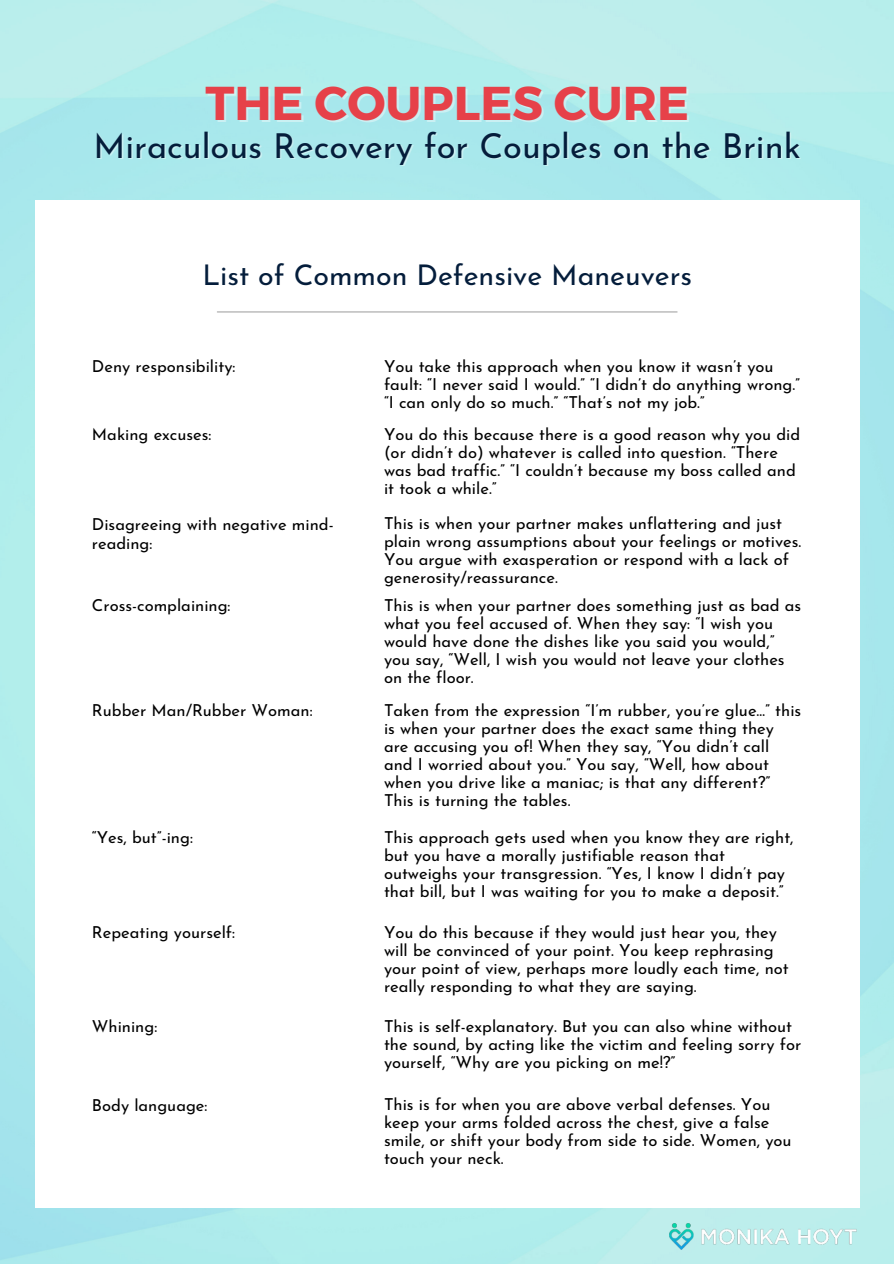
<style>
.page{position:relative;width:894px;height:1264px;background:#fff}
.page>*{position:absolute;margin:0;border:0;box-sizing:border-box;transform-origin:0 0}
.t1{font:700 47.4px "Montserrat";color:#e64149}
.t2{font:34.35px "Josefin Sans";color:#041d3b}
.t3{font:28.5px "Josefin Sans";color:#041d3b}
.t4{font:16.5px/18px "Josefin Sans";color:#000}
</style>
<div class="page">
<img style="left:0;top:0;width:893px;height:1263px">
<div style="left:35px;top:200px;width:824px;height:1007px;background:#fff"></div>
<hr style="left:217px;top:311px;width:460px;height:1px;background:#a6a6a6">
<img style="left:669px;top:1223px;width:190px;height:26px">
<p class="t1" style="left:205px;top:72px;width:485px">THE COUPLES CURE</p>
<p class="t2" style="left:93px;top:132px;width:708px">Miraculous Recovery for Couples on the Brink</p>
<p class="t3" style="left:202px;top:264px;width:491px">List of Common Defensive Maneuvers</p>
<p class="t4" style="left:92px;top:359px;width:145px">Deny responsibility:</p>
<p class="t4" style="left:384px;top:358px;width:417px">You take this approach when you know it wasn’t you fault: “I never said I would.” “I didn’t do anything wrong.” “I can only do so much.” “That’s not my job.”</p>
<p class="t4" style="left:92px;top:427px;width:121px">Making excuses:</p>
<p class="t4" style="left:384px;top:427px;width:417px">You do this because there is a good reason why you did (or didn’t do) whatever is called into question. “There was bad traffic.” “I couldn’t because my boss called and it took a while.”</p>
<p class="t4" style="left:92px;top:516px;width:243px;line-height:19.2px">Disagreeing with negative mind&shy;reading:</p>
<p class="t4" style="left:384px;top:516px;width:419px">This is when your partner makes unflattering and just plain wrong assumptions about your feelings or motives.<br>You argue with exasperation or respond with a lack of generosity/reassurance.</p>
<p class="t4" style="left:92px;top:598px;width:140px">Cross-complaining:</p>
<p class="t4" style="left:384px;top:598px;width:419px">This is when your partner does something just as bad as what you feel accused of. When they say: “I wish you would have done the dishes like you said you would,” you say, “Well, I wish you would not leave your clothes on the floor.</p>
<p class="t4" style="left:92px;top:702px;width:222px">Rubber Man/Rubber Woman:</p>
<p class="t4" style="left:384px;top:702px;width:418px">Taken from the expression “I’m rubber, you’re glue…” this is when your partner does the exact same thing they are accusing you of! When they say, “You didn’t call and I worried about you.” You say, “Well, how about when you drive like a maniac; is that any different?” This is turning the tables.</p>
<p class="t4" style="left:92px;top:830px;width:102px">“Yes, but”-ing:</p>
<p class="t4" style="left:384px;top:829px;width:411px">This approach gets used when you know they are right, but you have a morally justifiable reason that outweighs your transgression. “Yes, I know I didn’t pay that bill, but I was waiting for you to make a deposit.”</p>
<p class="t4" style="left:92px;top:925px;width:145px">Repeating yourself:</p>
<p class="t4" style="left:384px;top:925px;width:406px">You do this because if they would just hear you, they will be convinced of your point. You keep rephrasing your point of view, perhaps more loudly each time, not really responding to what they are saying.</p>
<p class="t4" style="left:92px;top:1019px;width:67px">Whining:</p>
<p class="t4" style="left:384px;top:1018px;width:418px">This is self-explanatory. But you can also whine without the sound, by acting like the victim and feeling sorry for yourself, “Why are you picking on me!?”</p>
<p class="t4" style="left:92px;top:1097px;width:117px">Body language:</p>
<p class="t4" style="left:384px;top:1097px;width:409px">This is for when you are above verbal defenses. You keep your arms folded across the chest, give a false smile, or shift your body from side to side. Women, you touch your neck.</p>
</div>
